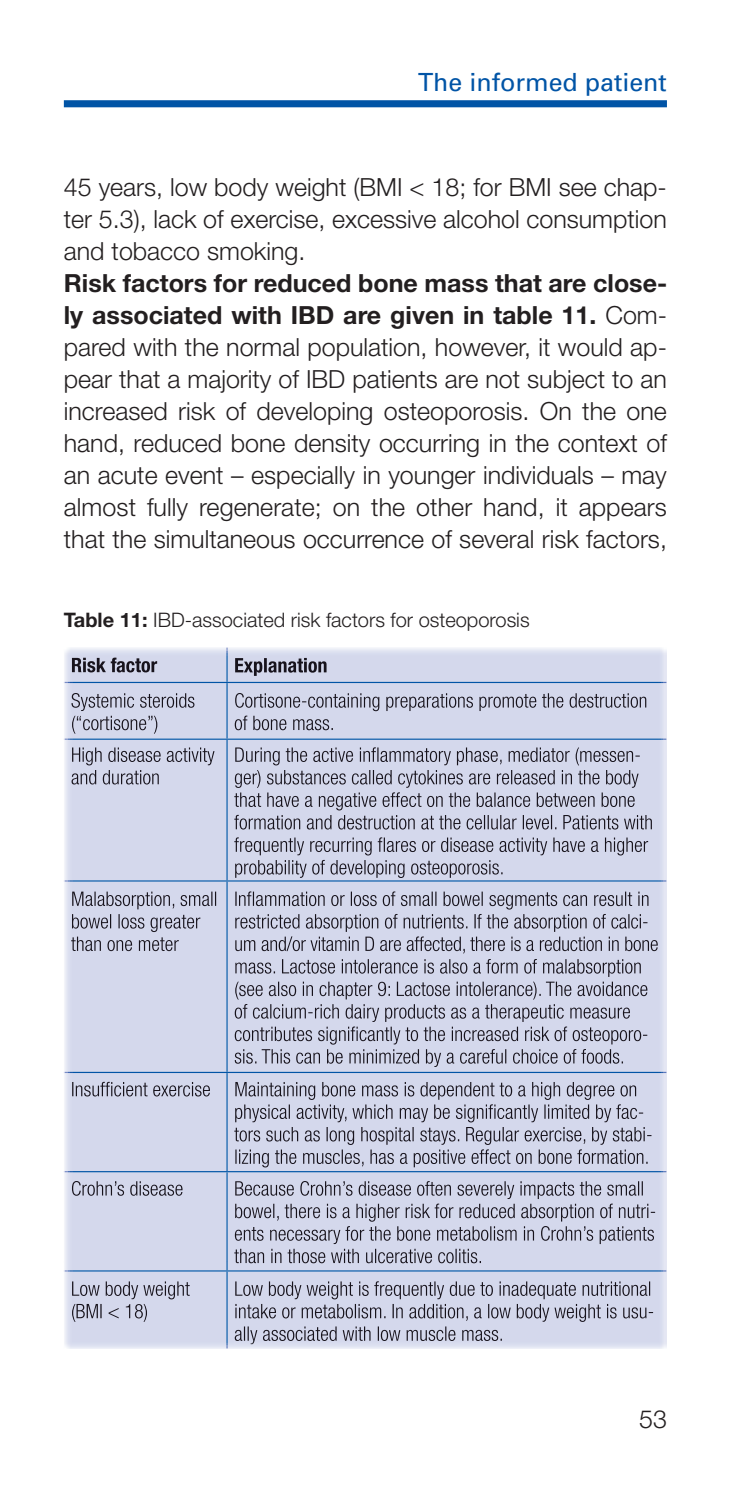
<style>
.page{position:relative;width:745px;height:1489px;background:#fff}
.page>*{position:absolute;margin:0;border:0;box-sizing:border-box;transform-origin:0 0}
.t1{font:300 25px/32px "Helvetica Neue";color:#231f20;text-align:justify}
.t2{font:25px "Univers";color:#0154a6}
.t3{font:300 20px "Helvetica Neue";color:#231f20}
.s1{font-weight:700}
</style>
<div class="page">
<div style="left:64px;top:100px;width:602px;height:7px;background:#0154a6"></div>
<div style="left:64px;top:647px;width:602px;height:613px;background:#d4d8ec"></div>
<img style="left:64px;top:1260px;width:602px;height:88px">
<img style="left:226px;top:647px;width:1px;height:34px">
<img style="left:64px;top:681px;width:602px;height:2px">
<img style="left:226px;top:683px;width:1px;height:487px">
<img style="left:64px;top:738px;width:602px;height:1px">
<img style="left:64px;top:880px;width:602px;height:1px">
<img style="left:64px;top:1071px;width:602px;height:1px">
<img style="left:64px;top:1170px;width:602px;height:2px">
<img style="left:226px;top:1172px;width:1px;height:176px">
<img style="left:64px;top:1270px;width:602px;height:1px">
<img style="left:72px;top:657px;width:85px;height:15px">
<img style="left:235px;top:658px;width:91px;height:18px">
<img style="left:71px;top:693px;width:124px;height:18px">
<img style="left:72px;top:715px;width:85px;height:18px">
<img style="left:235px;top:693px;width:412px;height:18px">
<img style="left:234px;top:715px;width:98px;height:15px">
<img style="left:72px;top:747px;width:142px;height:18px">
<img style="left:71px;top:770px;width:88px;height:14px">
<img style="left:235px;top:747px;width:404px;height:18px">
<img style="left:235px;top:770px;width:403px;height:18px">
<img style="left:234px;top:792px;width:401px;height:18px">
<img style="left:234px;top:814px;width:418px;height:15px">
<img style="left:234px;top:837px;width:413px;height:18px">
<img style="left:235px;top:859px;width:267px;height:19px">
<img style="left:72px;top:891px;width:145px;height:18px">
<img style="left:72px;top:914px;width:128px;height:18px">
<img style="left:71px;top:936px;width:108px;height:15px">
<img style="left:235px;top:891px;width:414px;height:18px">
<img style="left:235px;top:913px;width:412px;height:18px">
<img style="left:235px;top:936px;width:423px;height:17px">
<img style="left:235px;top:958px;width:406px;height:18px">
<img style="left:235px;top:981px;width:412px;height:18px">
<img style="left:234px;top:1003px;width:396px;height:18px">
<img style="left:234px;top:1026px;width:413px;height:18px">
<img style="left:234px;top:1048px;width:388px;height:18px">
<img style="left:72px;top:1081px;width:138px;height:15px">
<img style="left:235px;top:1081px;width:402px;height:18px">
<img style="left:235px;top:1104px;width:407px;height:18px">
<img style="left:234px;top:1126px;width:417px;height:18px">
<img style="left:235px;top:1149px;width:412px;height:18px">
<img style="left:72px;top:1180px;width:110px;height:15px">
<img style="left:235px;top:1180px;width:408px;height:18px">
<img style="left:235px;top:1203px;width:419px;height:18px">
<img style="left:235px;top:1225px;width:419px;height:18px">
<img style="left:234px;top:1248px;width:246px;height:15px">
<img style="left:72px;top:1281px;width:118px;height:18px">
<img style="left:72px;top:1303px;width:75px;height:18px">
<img style="left:235px;top:1281px;width:416px;height:18px">
<img style="left:235px;top:1303px;width:417px;height:18px">
<img style="left:234px;top:1326px;width:267px;height:18px">
<p class="t2" style="left:418px;top:67px;width:250px">The informed patient</p>
<p class="t1" style="left:64px;top:170px;width:604px">45 years, low body weight (BMI &lt; 18; for BMI see chap&shy;ter 5.3), lack of exercise, excessive alcohol consumption and tobacco smoking.</p>
<p class="t1" style="left:64px;top:266px;width:604px"><span class="s1">Risk factors for reduced bone mass that are close&shy;ly associated with IBD are given in table 11.</span> Com&shy;pared with the normal population, however, it would ap&shy;pear that a majority of IBD patients are not subject to an increased risk of developing osteoporosis. On the one hand, reduced bone density occurring in the context of an acute event – especially in younger individuals – may almost fully regenerate; on the other hand, it appears that the simultaneous occurrence of several risk factors,</p>
<p class="t3" style="left:64px;top:608px;width:467px"><span class="s1">Table 11:</span> IBD-associated risk factors for osteoporosis</p>
<p class="t1" style="left:638px;top:1402px;width:29px">53</p>
</div>
